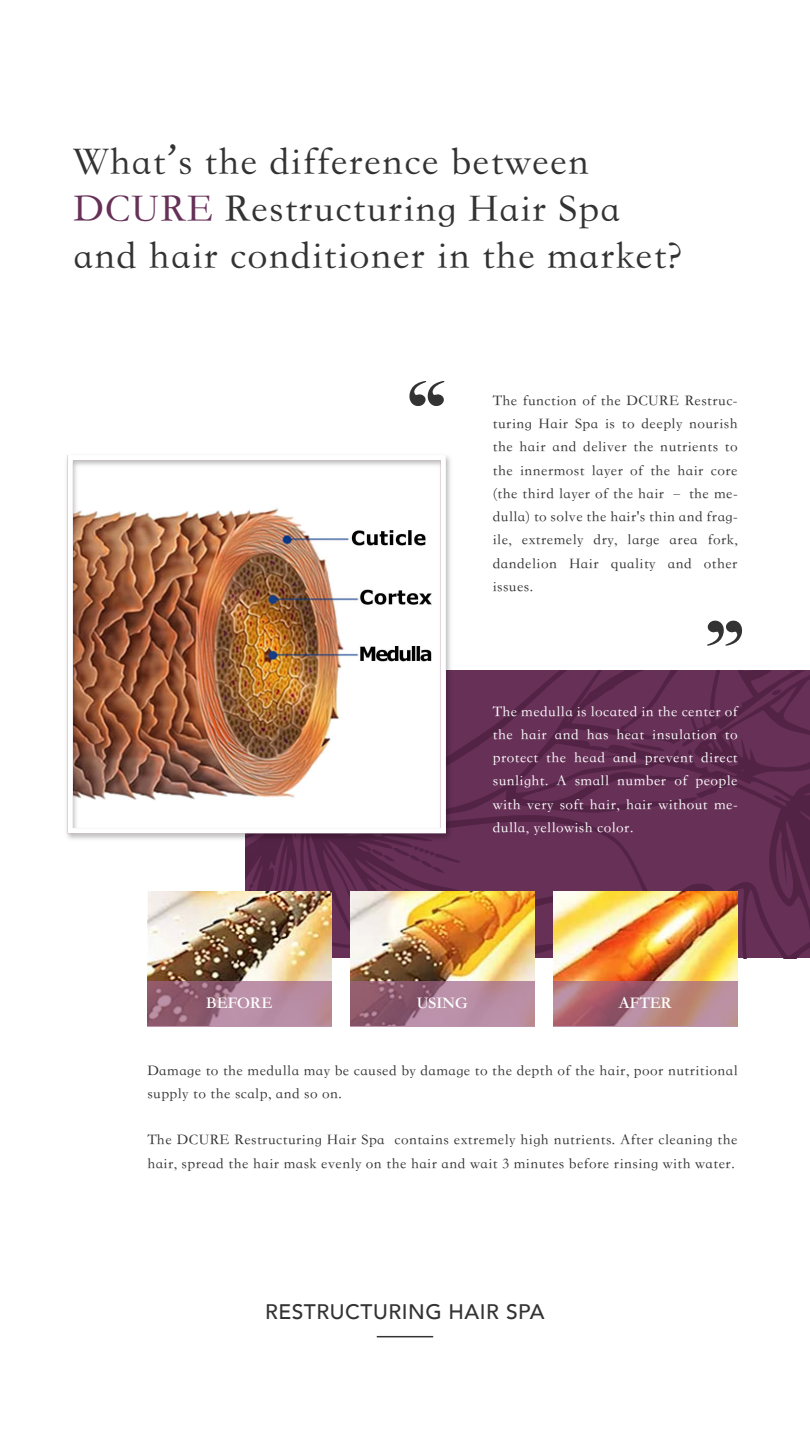
<style>
.page{position:relative;width:810px;height:1440px;background:#fff}
.page>*{position:absolute;margin:0;border:0;box-sizing:border-box;transform-origin:0 0}
.t1{font:135px "OPTI Baker Danmark One";color:#333}
.t2{font:39.75px/47.2px "ST Songti TC Regular";letter-spacing:.025em;color:#333}
.t3{font:500 21px "Avenir";letter-spacing:.025em;color:#333}
.t4{font:16.58px "ST Songti TC Bold";color:#fff}
.t5{font:15px/23.2px "ST Songti TC Regular";letter-spacing:.025em;color:#333}
.t6{font:15px/23.2px "ST Songti TC Regular";letter-spacing:.025em;color:#fff;text-align:justify}
.s1{color:#663057}
</style>
<div class="page">
<svg style="left:245px;top:670px;width:244px;height:288px;background:#612c52"></svg>
<svg style="left:403px;top:888px;width:18px;height:3px"></svg>
<svg style="left:380px;top:883px;width:11px;height:8px"></svg>
<svg style="left:372px;top:846px;width:89px;height:27px;background:#612c52"></svg>
<svg style="left:245px;top:844px;width:38px;height:47px;background:#58264b"></svg>
<svg style="left:489px;top:670px;width:321px;height:288px;background:#612d53"></svg>
<hr style="left:377px;top:1336px;width:56px;height:1px;background:#333">
<img style="left:66px;top:455px;width:388px;height:388px">
<div style="left:68px;top:455px;width:378px;height:378px;border:5px solid #fff"></div>
<img style="left:147px;top:891px;width:185px;height:90px">
<svg style="left:147px;top:981px;width:185px;height:45px;background:#a8798e"></svg>
<img style="left:350px;top:891px;width:185px;height:90px">
<svg style="left:350px;top:981px;width:185px;height:45px;background:#a6788d"></svg>
<img style="left:553px;top:891px;width:185px;height:90px">
<svg style="left:553px;top:981px;width:185px;height:45px;background:#b27980"></svg>
<h2 class="t2" style="left:73px;top:138px;width:610px">What’s the difference between<br><span class="s1">DCURE</span> Restructuring Hair Spa and hair conditioner in the market?</h2>
<p class="t5" style="left:493px;top:389px;width:246px;text-align:justify">The function of the DCURE Restruc&shy;turing Hair Spa is to deeply nourish the hair and deliver the nutrients to the innermost layer of the hair core (the third layer of the hair – the me&shy;dulla) to solve the hair's thin and frag&shy;ile, extremely dry, large area fork, dandelion Hair quality and other issues.</p>
<h1 class="t1" style="left:702px;top:596px;width:42px">”</h1>
<p class="t6" style="left:493px;top:700px;width:246px">The medulla is located in the center of the hair and has heat insulation to protect the head and prevent direct sunlight. A small number of people with very soft hair, hair without me&shy;dulla, yellowish color.</p>
<p class="t4" style="left:206px;top:994px;width:68px">BEFORE</p>
<p class="t4" style="left:417px;top:994px;width:53px">USING</p>
<p class="t4" style="left:619px;top:994px;width:55px">AFTER</p>
<p class="t5" style="left:147px;top:1059px;width:592px">Damage to the medulla may be caused by damage to the depth of the hair, poor nutritional supply to the scalp, and so on.</p>
<p class="t5" style="left:147px;top:1128px;width:592px">The DCURE Restructuring Hair Spa contains extremely high nutrients. After cleaning the hair, spread the hair mask evenly on the hair and wait 3 minutes before rinsing with water.</p>
<h3 class="t3" style="left:265px;top:1294px;width:281px">RESTRUCTURING HAIR SPA</h3>
</div>
